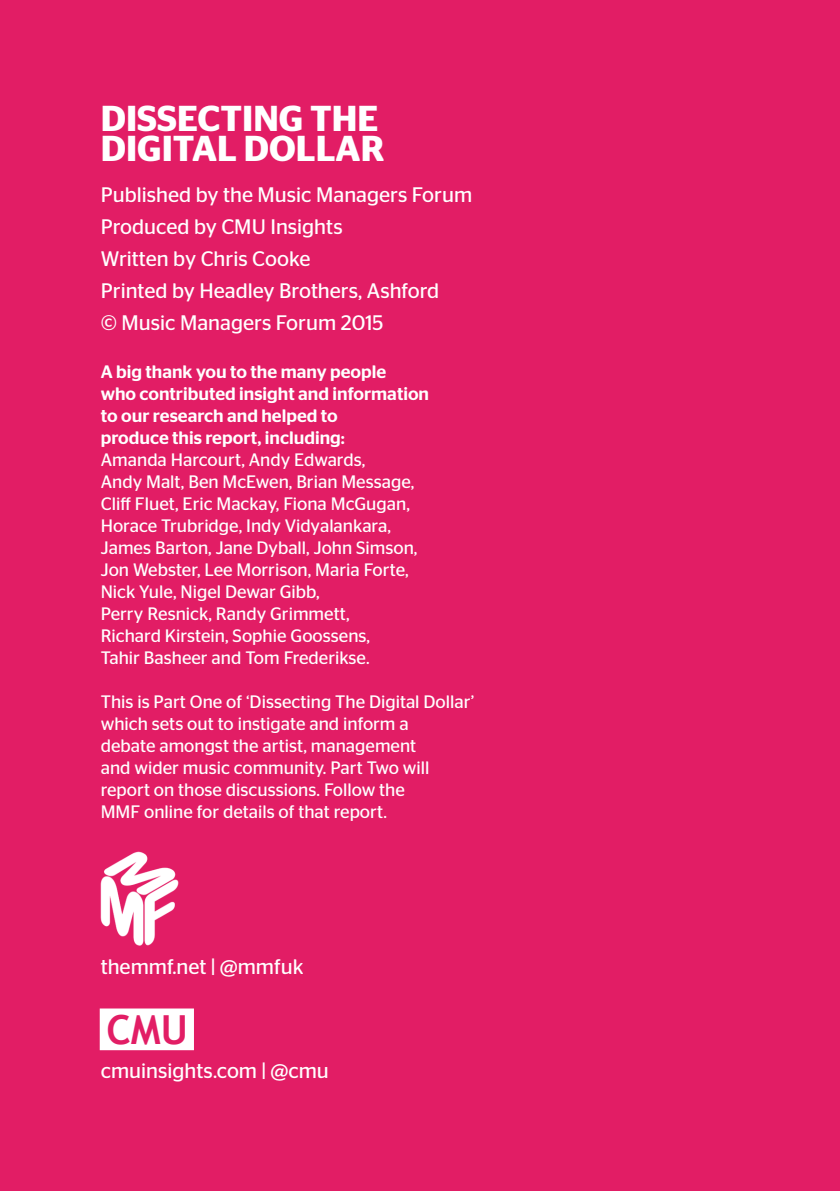
<style>
.page{position:relative;width:840px;height:1191px;background:#fff}
.page>*{position:absolute;margin:0;border:0;box-sizing:border-box;transform-origin:0 0}
.t1{font:700 40px "Trebuchet MS";color:#e21d65}
.t2{font:600 36px/30.4px "Stag Sans";color:#fff}
.t3{font:21px/32px "Stag Sans";color:#fff}
.t4{font:18px/22px "Stag Sans";color:#fff}
.t5{font:500 18px/22px "Stag Sans";color:#fff}
</style>
<div class="page">
<div style="left:0;top:0;width:839px;height:1191px;background:#e21d65"></div>
<div style="left:100px;top:1008px;width:94px;height:42px;background:#fff;border:2px solid #fff"></div>
<img style="left:100px;top:851px;width:79px;height:95px">
<h2 class="t2" style="left:101px;top:103px;width:285px">DISSECTING THE<br>DIGITAL DOLLAR</h2>
<p class="t3" style="left:101px;top:178px;width:373px">Published by the Music Managers Forum<br>Produced by CMU Insights<br>Written by Chris Cooke<br>Printed by Headley Brothers, Ashford<br>© Music Managers Forum 2015</p>
<p class="t5" style="left:101px;top:361px;width:330px">A big thank you to the many people<br>who contributed insight and information to our research and helped to<br>produce this report, including:</p>
<p class="t4" style="left:101px;top:448px;width:318px">Amanda Harcourt, Andy Edwards,<br>Andy Malt, Ben McEwen, Brian Message, Cliff Fluet, Eric Mackay, Fiona McGugan, Horace Trubridge, Indy Vidyalankara, James Barton, Jane Dyball, John Simson, Jon Webster, Lee Morrison, Maria Forte, Nick Yule, Nigel Dewar Gibb,<br>Perry Resnick, Randy Grimmett,<br>Richard Kirstein, Sophie Goossens,<br>Tahir Basheer and Tom Frederikse.</p>
<p class="t4" style="left:101px;top:690px;width:375px">This is Part One of ‘Dissecting The Digital Dollar’ which sets out to instigate and inform a<br>debate amongst the artist, management<br>and wider music community. Part Two will report on those discussions. Follow the<br>MMF online for details of that report.</p>
<p class="t3" style="left:101px;top:950px;width:204px">themmf.net | @mmfuk</p>
<h1 class="t1" style="left:106px;top:1004px;width:83px">CMU</h1>
<p class="t3" style="left:101px;top:1054px;width:229px">cmuinsights.com | @cmu</p>
</div>
